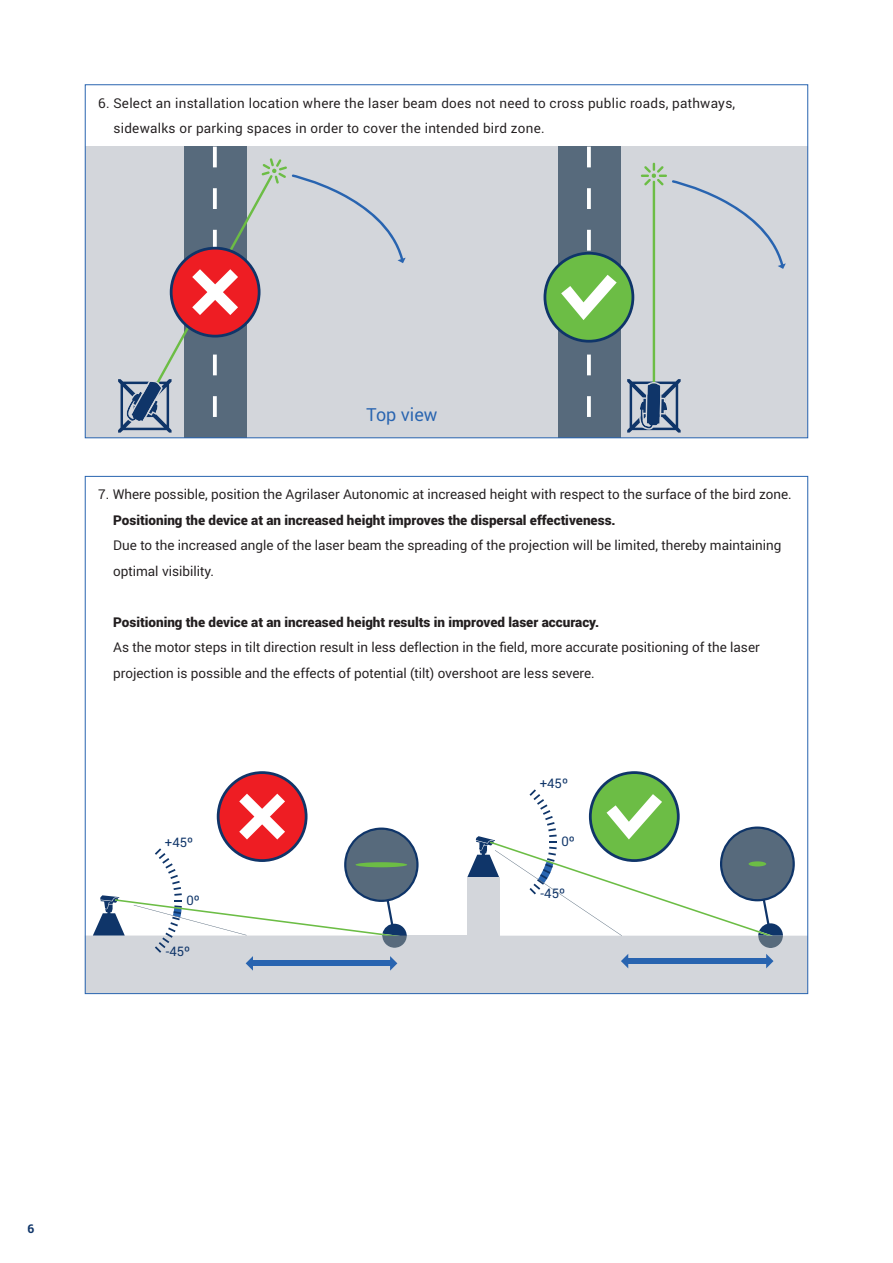
<style>
.page{position:relative;width:893px;height:1263px;background:#fff}
.page>*{position:absolute;margin:0;border:0;box-sizing:border-box;transform-origin:0 0}
.BCG_Paragraafkop{font:18px "Roboto";color:#2864b0}
.BCG_broodteks{font:13.5px/25.5px "Roboto";color:#231f20}
.BCG_broodteks-2{font:13.5px/25.5px "Roboto";letter-spacing:.02em;color:#231f20}
.t1{font:13.2px "Roboto";color:#0f3569}
.t2{font:13.05px "Roboto";color:#0f3569}
.t3{font:700 12px "Roboto";color:#0f3569}
.s1{font-weight:900}
</style>
<div class="page">
<div style="left:85px;top:147px;width:723px;height:291px;background:#d3d6db"></div>
<div style="left:558px;top:147px;width:62px;height:291px;background:#576a7c"></div>
<svg style="left:587px;top:396px;width:4px;height:21px"></svg>
<svg style="left:587px;top:355px;width:4px;height:20px"></svg>
<svg style="left:587px;top:230px;width:4px;height:21px"></svg>
<svg style="left:587px;top:188px;width:4px;height:21px"></svg>
<svg style="left:587px;top:147px;width:4px;height:20px"></svg>
<div style="left:184px;top:147px;width:62px;height:291px;background:#576a7c"></div>
<svg style="left:213px;top:147px;width:4px;height:11px"></svg>
<hr style="left:653px;top:181px;width:2px;height:226px;background:#6cbd45">
<svg style="left:641px;top:163px;width:145px;height:106px"></svg>
<svg style="left:627px;top:379px;width:54px;height:54px"></svg>
<svg style="left:118px;top:158px;width:288px;height:275px"></svg>
<svg style="left:544px;top:252px;width:90px;height:91px"></svg>
<svg style="left:467px;top:771px;width:339px;height:221px"></svg>
<svg style="left:87px;top:771px;width:332px;height:221px"></svg>
<div style="left:407px;top:935px;width:92px;height:59px;background:#d3d6db"></div>
<p class="BCG_broodteks-2" style="left:113px;top:90px;width:623px;text-indent:-15px">6. Select an installation location where the laser beam does not need to cross public roads, pathways, sidewalks or parking spaces in order to cover the intended bird zone.</p>
<p class="BCG_Paragraafkop" style="left:366px;top:402px;width:73px">Top view</p>
<p class="BCG_broodteks" style="left:98px;top:481px;width:695px">7. Where possible, position the Agrilaser Autonomic at increased height with respect to the surface of the bird zone.</p>
<p class="BCG_broodteks" style="left:113px;top:507px;width:670px"><span class="s1">Positioning the device at an increased height improves the dispersal effectiveness.<br></span>Due to the increased angle of the laser beam the spreading of the projection will be limited, thereby maintaining optimal visibility.</p>
<p class="BCG_broodteks" style="left:113px;top:609px;width:648px"><span class="s1">Positioning the device at an increased height results in improved laser accuracy.<br></span>As the motor steps in tilt direction result in less deflection in the field, more accurate positioning of the laser projection is possible and the effects of potential (tilt) overshoot are less severe.</p>
<p class="t2" style="left:165px;top:833px;width:30px">+45º</p>
<p class="t2" style="left:186px;top:891px;width:15px">0º</p>
<p class="t2" style="left:166px;top:943px;width:26px">-45º</p>
<p class="t1" style="left:540px;top:774px;width:30px">+45º</p>
<p class="t1" style="left:561px;top:832px;width:15px">0º</p>
<p class="t1" style="left:541px;top:884px;width:26px">-45º</p>
<p class="t3" style="left:28px;top:1220px;width:8px">6</p>
</div>
